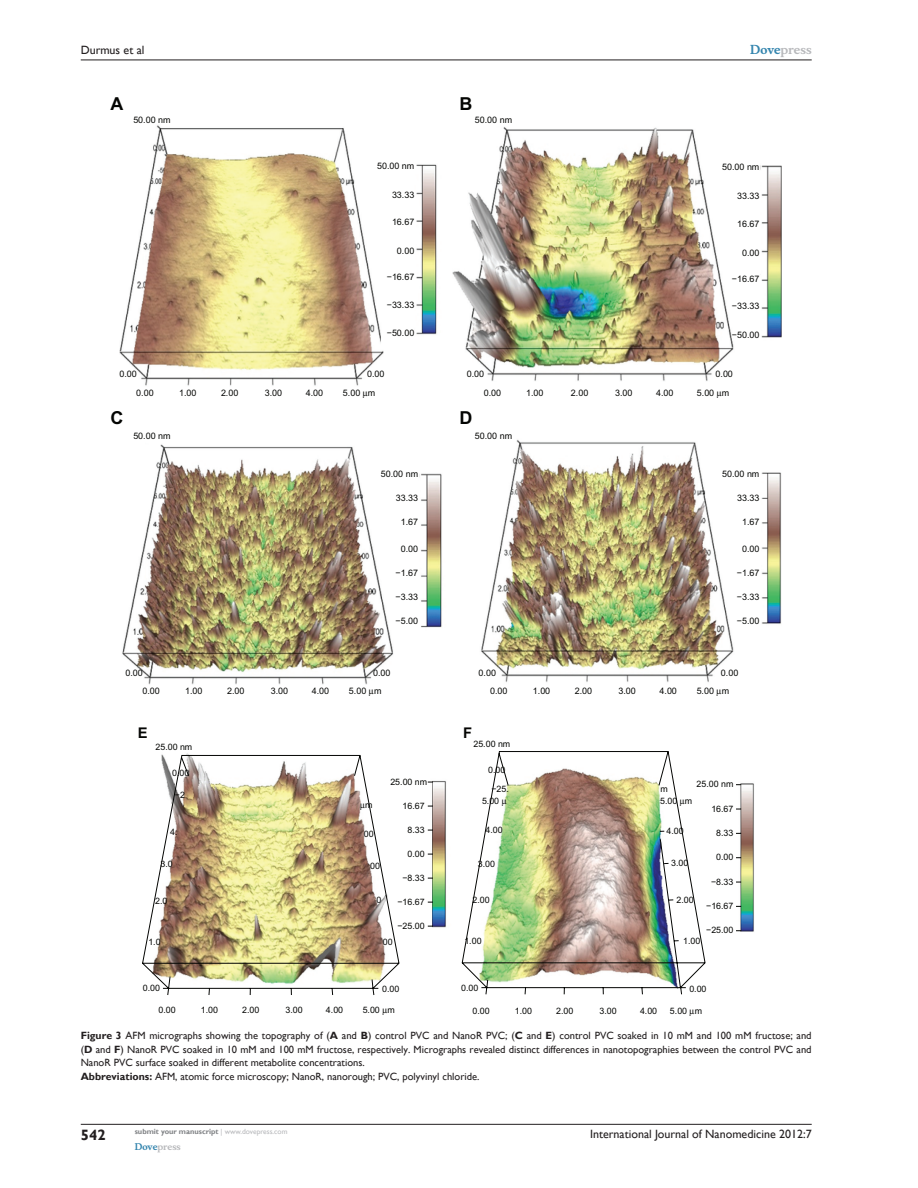
<style>
.page{position:relative;width:918px;height:1188px;background:#fff}
.page>*{position:absolute;margin:0;border:0;box-sizing:border-box;transform-origin:0 0}
.t1{font:700 17.85px "Arial";color:#040503}
.t2{font:700 15px "Gill Sans";color:#231f20}
.t3{font:700 14.7px "Arial";color:#040503}
.t4{font:12px "Gill Sans";color:#231f20}
.t5{font:700 12px "Musee";color:#b8b9bc}
.t6{font:10.5px/13.5px "Gill Sans";color:#231f20}
.t7{font:9px "Arial";color:#040503}
.t8{font:700 9px "Musee";color:#b8b9bc}
.t9{font:8.85px "Arial";color:#040503}
.t10{font:700 7.5px "Gill Sans";color:#808285}
.s1{color:#3485ae}
.s2{font-weight:700}
.s3{font-weight:400;color:#b8b9bc}
</style>
<div class="page">
<img style="left:119px;top:125px;width:663px;height:560px">
<img style="left:742px;top:783px;width:12px;height:149px">
<img style="left:142px;top:751px;width:600px;height:244px">
<hr style="left:81px;top:1124px;width:731px;height:1px;background:#231f20">
<hr style="left:81px;top:60px;width:731px;height:1px;background:#231f20">
<svg style="left:363px;top:391px;width:5px;height:7px"></svg>
<svg style="left:717px;top:391px;width:5px;height:7px"></svg>
<svg style="left:360px;top:803px;width:5px;height:7px"></svg>
<svg style="left:680px;top:800px;width:5px;height:6px"></svg>
<svg style="left:502px;top:799px;width:5px;height:7px"></svg>
<p class="t4" style="left:81px;top:43px;width:65px">Durmus et al</p>
<p class="t5" style="left:750px;top:43px;width:63px"><span class="s1">Dove</span>press</p>
<h1 class="t1" style="left:111px;top:93px;width:14px">A</h1>
<h1 class="t1" style="left:460px;top:93px;width:14px">B</h1>
<p class="t7" style="left:133px;top:115px;width:39px">50.00 nm</p>
<p class="t7" style="left:475px;top:115px;width:39px">50.00 nm</p>
<p class="t7" style="left:377px;top:161px;width:39px">50.00 nm</p>
<p class="t7" style="left:722px;top:162px;width:39px">50.00 nm</p>
<p class="t7" style="left:392px;top:190px;width:24px">33.33</p>
<p class="t7" style="left:737px;top:191px;width:24px">33.33</p>
<p class="t7" style="left:392px;top:217px;width:24px">16.67</p>
<p class="t7" style="left:737px;top:219px;width:24px">16.67</p>
<p class="t7" style="left:397px;top:246px;width:19px">0.00</p>
<p class="t7" style="left:742px;top:248px;width:19px">0.00</p>
<p class="t7" style="left:387px;top:272px;width:29px">−16.67</p>
<p class="t7" style="left:732px;top:273px;width:29px">−16.67</p>
<p class="t7" style="left:387px;top:299px;width:29px">−33.33</p>
<p class="t7" style="left:732px;top:301px;width:29px">−33.33</p>
<p class="t7" style="left:387px;top:328px;width:29px">−50.00</p>
<p class="t7" style="left:732px;top:329px;width:29px">−50.00</p>
<p class="t7" style="left:119px;top:369px;width:19px">0.00</p>
<p class="t7" style="left:367px;top:369px;width:19px">0.00</p>
<p class="t7" style="left:136px;top:387px;width:19px">0.00</p>
<p class="t7" style="left:179px;top:387px;width:19px">1.00</p>
<p class="t7" style="left:221px;top:387px;width:19px">2.00</p>
<p class="t7" style="left:265px;top:387px;width:19px">3.00</p>
<p class="t7" style="left:306px;top:387px;width:19px">4.00</p>
<p class="t7" style="left:343px;top:387px;width:34px">5.00 m</p>
<p class="t7" style="left:467px;top:369px;width:19px">0.00</p>
<p class="t7" style="left:716px;top:369px;width:19px">0.00</p>
<p class="t7" style="left:526px;top:387px;width:19px">1.00</p>
<p class="t7" style="left:571px;top:387px;width:19px">2.00</p>
<p class="t7" style="left:615px;top:387px;width:19px">3.00</p>
<p class="t7" style="left:656px;top:387px;width:19px">4.00</p>
<p class="t7" style="left:697px;top:387px;width:34px">5.00 m</p>
<p class="t7" style="left:484px;top:387px;width:19px">0.00</p>
<h1 class="t1" style="left:111px;top:408px;width:14px">C</h1>
<h1 class="t1" style="left:460px;top:408px;width:14px">D</h1>
<p class="t7" style="left:133px;top:431px;width:39px">50.00 nm</p>
<p class="t7" style="left:475px;top:431px;width:39px">50.00 nm</p>
<p class="t7" style="left:381px;top:469px;width:39px">50.00 nm</p>
<p class="t7" style="left:722px;top:469px;width:39px">50.00 nm</p>
<p class="t7" style="left:396px;top:493px;width:24px">33.33</p>
<p class="t7" style="left:737px;top:493px;width:24px">33.33</p>
<p class="t7" style="left:401px;top:517px;width:19px">1.67</p>
<p class="t7" style="left:742px;top:517px;width:19px">1.67</p>
<p class="t7" style="left:401px;top:544px;width:19px">0.00</p>
<p class="t7" style="left:742px;top:544px;width:19px">0.00</p>
<p class="t7" style="left:396px;top:567px;width:24px">−1.67</p>
<p class="t7" style="left:737px;top:567px;width:24px">−1.67</p>
<p class="t7" style="left:396px;top:591px;width:24px">−3.33</p>
<p class="t7" style="left:737px;top:591px;width:24px">−3.33</p>
<p class="t7" style="left:396px;top:616px;width:24px">−5.00</p>
<p class="t7" style="left:737px;top:616px;width:24px">−5.00</p>
<p class="t7" style="left:126px;top:668px;width:19px">0.00</p>
<p class="t7" style="left:373px;top:668px;width:19px">0.00</p>
<p class="t7" style="left:185px;top:685px;width:19px">1.00</p>
<p class="t7" style="left:227px;top:685px;width:19px">2.00</p>
<p class="t7" style="left:271px;top:685px;width:19px">3.00</p>
<p class="t7" style="left:312px;top:685px;width:19px">4.00</p>
<p class="t7" style="left:349px;top:686px;width:34px">5.00 m</p>
<p class="t7" style="left:490px;top:685px;width:19px">0.00</p>
<p class="t7" style="left:479px;top:668px;width:19px">0.00</p>
<p class="t7" style="left:721px;top:668px;width:19px">0.00</p>
<p class="t7" style="left:533px;top:685px;width:19px">1.00</p>
<p class="t7" style="left:575px;top:685px;width:19px">2.00</p>
<p class="t7" style="left:619px;top:685px;width:19px">3.00</p>
<p class="t7" style="left:660px;top:685px;width:19px">4.00</p>
<p class="t7" style="left:697px;top:686px;width:34px">5.00 m</p>
<p class="t7" style="left:142px;top:685px;width:19px">0.00</p>
<h3 class="t3" style="left:138px;top:724px;width:11px">E</h3>
<h3 class="t3" style="left:463px;top:724px;width:10px">F</h3>
<p class="t9" style="left:156px;top:742px;width:38px">25.00 nm</p>
<p class="t9" style="left:473px;top:738px;width:38px">25.00 nm</p>
<p class="t9" style="left:172px;top:768px;width:19px">0.00</p>
<p class="t9" style="left:488px;top:765px;width:19px">0.00</p>
<p class="t9" style="left:175px;top:790px;width:12px">−2</p>
<p class="t9" style="left:170px;top:827px;width:9px">4.</p>
<p class="t9" style="left:161px;top:859px;width:14px">3.0</p>
<p class="t9" style="left:155px;top:896px;width:14px">2.0</p>
<p class="t9" style="left:365px;top:800px;width:9px">m</p>
<p class="t9" style="left:364px;top:829px;width:11px">00</p>
<p class="t9" style="left:370px;top:860px;width:11px">00</p>
<p class="t9" style="left:376px;top:895px;width:6px">0</p>
<p class="t9" style="left:390px;top:777px;width:38px">25.00 nm</p>
<p class="t9" style="left:403px;top:801px;width:24px">16.67</p>
<p class="t9" style="left:408px;top:825px;width:19px">8.33</p>
<p class="t9" style="left:408px;top:849px;width:19px">0.00</p>
<p class="t9" style="left:402px;top:873px;width:24px">−8.33</p>
<p class="t9" style="left:398px;top:897px;width:29px">−16.67</p>
<p class="t9" style="left:398px;top:921px;width:29px">−25.00</p>
<p class="t9" style="left:697px;top:779px;width:38px">25.00 nm</p>
<p class="t9" style="left:711px;top:804px;width:24px">16.67</p>
<p class="t9" style="left:716px;top:828px;width:19px">8.33</p>
<p class="t9" style="left:716px;top:852px;width:19px">0.00</p>
<p class="t9" style="left:711px;top:877px;width:24px">−8.33</p>
<p class="t9" style="left:706px;top:901px;width:29px">−16.67</p>
<p class="t9" style="left:706px;top:925px;width:29px">−25.00</p>
<p class="t9" style="left:491px;top:784px;width:19px">−25.</p>
<p class="t9" style="left:660px;top:784px;width:9px">m</p>
<p class="t9" style="left:482px;top:795px;width:19px">5.00</p>
<p class="t9" style="left:660px;top:796px;width:34px">5.00 m</p>
<p class="t9" style="left:486px;top:825px;width:19px">4.00</p>
<p class="t9" style="left:667px;top:826px;width:19px">4.00</p>
<p class="t9" style="left:478px;top:858px;width:19px">3.00</p>
<p class="t9" style="left:671px;top:858px;width:19px">3.00</p>
<p class="t9" style="left:472px;top:895px;width:19px">2.00</p>
<p class="t9" style="left:676px;top:895px;width:19px">2.00</p>
<p class="t9" style="left:148px;top:937px;width:14px">1.0</p>
<p class="t9" style="left:383px;top:937px;width:11px">00</p>
<p class="t9" style="left:464px;top:935px;width:19px">1.00</p>
<p class="t9" style="left:683px;top:936px;width:19px">1.00</p>
<p class="t9" style="left:143px;top:983px;width:19px">0.00</p>
<p class="t9" style="left:382px;top:983px;width:19px">0.00</p>
<p class="t9" style="left:461px;top:983px;width:19px">0.00</p>
<p class="t9" style="left:689px;top:983px;width:19px">0.00</p>
<p class="t9" style="left:158px;top:1005px;width:19px">0.00</p>
<p class="t9" style="left:201px;top:1005px;width:19px">1.00</p>
<p class="t9" style="left:242px;top:1005px;width:19px">2.00</p>
<p class="t9" style="left:285px;top:1005px;width:19px">3.00</p>
<p class="t9" style="left:326px;top:1005px;width:19px">4.00</p>
<p class="t9" style="left:363px;top:1005px;width:34px">5.00 m</p>
<p class="t9" style="left:473px;top:1006px;width:19px">0.00</p>
<p class="t9" style="left:515px;top:1006px;width:19px">1.00</p>
<p class="t9" style="left:556px;top:1006px;width:19px">2.00</p>
<p class="t9" style="left:599px;top:1006px;width:19px">3.00</p>
<p class="t9" style="left:640px;top:1006px;width:19px">4.00</p>
<p class="t9" style="left:670px;top:1006px;width:34px">5.00 m</p>
<p class="t6" style="left:81px;top:1029px;width:732px"><span class="s2">Figure 3</span> AFM micrographs showing the topography of (<span class="s2">A</span> and <span class="s2">B</span>) control PVC and NanoR PVC; (<span class="s2">C</span> and <span class="s2">E</span>) control PVC soaked in 10 mM and 100 mM fructose; and (<span class="s2">D</span> and <span class="s2">F</span>) NanoR PVC soaked in 10 mM and 100 mM fructose, respectively. Micrographs revealed distinct differences in nanotopographies between the control PVC and NanoR PVC surface soaked in different metabolite concentrations.<br><span class="s2">Abbreviations:</span> AFM, atomic force microscopy; NanoR, nanorough; PVC, polyvinyl chloride.</p>
<h2 class="t2" style="left:81px;top:1126px;width:26px">542</h2>
<p class="t10" style="left:135px;top:1127px;width:154px">submit your manuscript <span class="s3">| www.dovepress.com</span></p>
<p class="t8" style="left:135px;top:1141px;width:48px"><span class="s1">Dove</span>press</p>
<p class="t4" style="left:590px;top:1127px;width:223px">International Journal of Nanomedicine 2012:7</p>
</div>
